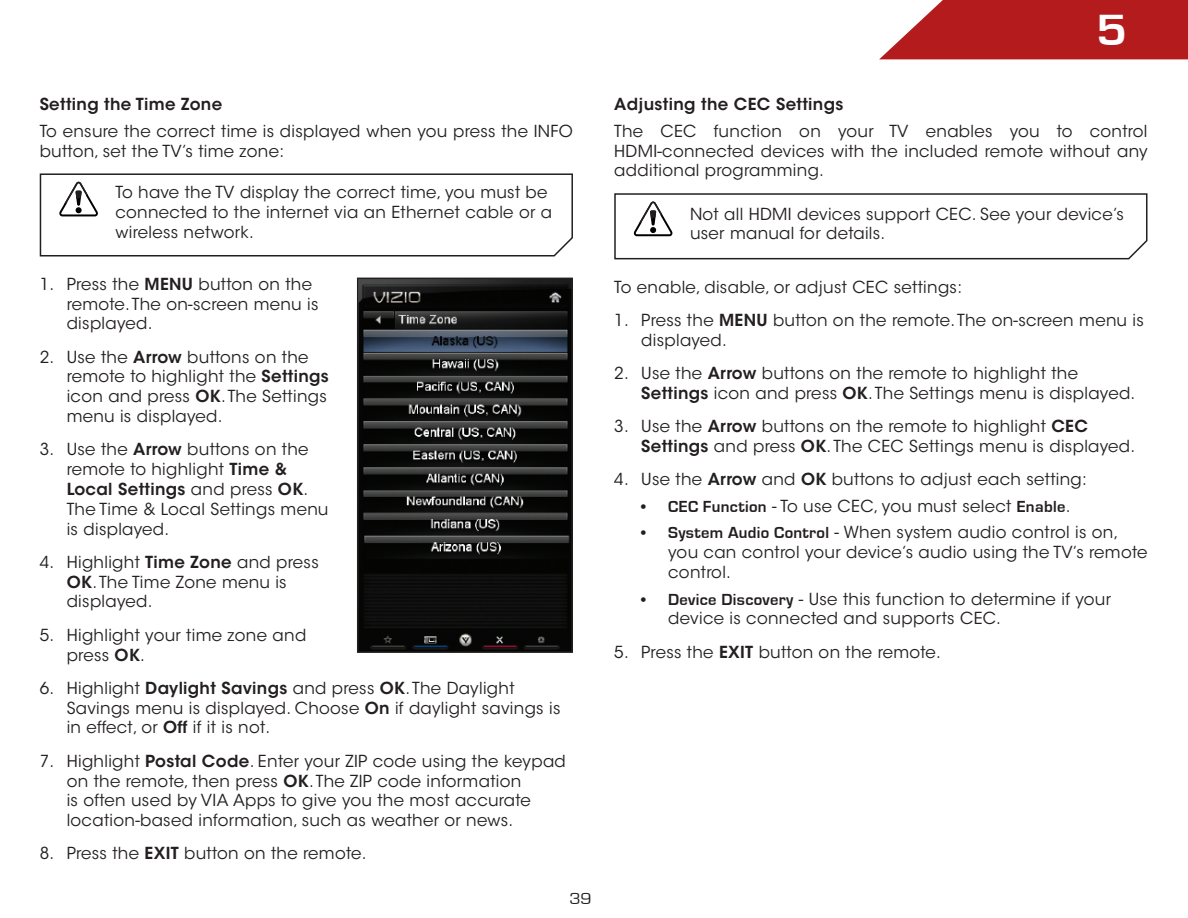
<style>
.page{position:relative;width:1188px;height:918px;background:#fff}
.page>*{position:absolute;margin:0;border:0;box-sizing:border-box;transform-origin:0 0}
.t1{font:700 45px "Eurostile";color:#fff;scale:1.1 1}
.t2{font:16.5px/19.8px "ITC Avant Garde Std";letter-spacing:.02em;color:#231f20}
.t3{font:600 16.5px "ITC Avant Garde Std";letter-spacing:.02em;color:#231f20}
.t4{font:16.5px "Eurostile";color:#231f20;scale:1.1 1}
.s1{font-weight:600}
.s2{font-family:"Eurostile";font-weight:700}
</style>
<div class="page">
<svg style="left:879px;top:0;width:309px;height:59px;background:#bb3233"></svg>
<svg style="left:39px;top:173px;width:534px;height:84px"></svg>
<svg style="left:59px;top:179px;width:40px;height:40px"></svg>
<img style="left:360px;top:281px;width:210px;height:369px">
<div style="left:357px;top:278px;width:216px;height:375px;border:2px solid #231f20"></div>
<svg style="left:614px;top:193px;width:534px;height:67px"></svg>
<p class="t3" style="left:40px;top:94px;width:184px">Setting the Time Zone</p>
<p class="t2" style="left:40px;top:121px;width:535px">To ensure the correct time is displayed when you press the INFO button, set the TV’s time zone:</p>
<p class="t2" style="left:115px;top:183px;width:438px">To have the TV display the correct time, you must be connected to the internet via an Ethernet cable or a wireless network.</p>
<p class="t2" style="left:67px;top:274px;width:253px;text-indent:-27px">1. Press the <span class="s1">MENU</span> button on the remote. The on-screen menu is displayed.</p>
<p class="t2" style="left:67px;top:347px;width:264px;text-indent:-27px">2. Use the <span class="s1">Arrow</span> buttons on the remote to highlight the <span class="s1">Settings </span>icon and press <span class="s1">OK</span>. The Settings menu is displayed.</p>
<p class="t2" style="left:67px;top:440px;width:263px;text-indent:-27px">3. Use the <span class="s1">Arrow</span> buttons on the remote to highlight <span class="s1">Time &amp;<br>Local Settings</span> and press <span class="s1">OK</span>.<br>The Time &amp; Local Settings menu is displayed.</p>
<p class="t2" style="left:67px;top:552px;width:254px;text-indent:-27px">4. Highlight <span class="s1">Time Zone</span> and press<br><span class="s1">OK</span>. The Time Zone menu is displayed.</p>
<p class="t2" style="left:67px;top:625px;width:241px;text-indent:-27px">5. Highlight your time zone and press <span class="s1">OK</span>.</p>
<p class="t2" style="left:67px;top:678px;width:495px;text-indent:-27px">6. Highlight <span class="s1">Daylight Savings</span> and press <span class="s1">OK</span>. The Daylight<br>Savings menu is displayed. Choose <span class="s1">On</span> if daylight savings is in effect, or <span class="s1">Off</span> if it is not.</p>
<p class="t2" style="left:67px;top:751px;width:501px;text-indent:-27px">7. Highlight <span class="s1">Postal Code</span>. Enter your ZIP code using the keypad on the remote, then press <span class="s1">OK</span>. The ZIP code information<br>is often used by VIA Apps to give you the most accurate location-based information, such as weather or news.</p>
<p class="t2" style="left:40px;top:844px;width:328px">8. Press the <span class="s1">EXIT</span> button on the remote.</p>
<p class="t4" style="left:569px;top:890px;width:22px">39</p>
<h1 class="t1" style="left:1096px;top:5px;width:30px">5</h1>
<p class="t3" style="left:614px;top:94px;width:231px">Adjusting the CEC Settings</p>
<p class="t2" style="left:614px;top:121px;width:535px;text-align:justify">The CEC function on your TV enables you to control HDMI-connected devices with the included remote without any additional programming.</p>
<p class="t2" style="left:690px;top:204px;width:435px">Not all HDMI devices support CEC. See your device’s user manual for details.</p>
<p class="t2" style="left:614px;top:277px;width:349px">To enable, disable, or adjust CEC settings:</p>
<p class="t2" style="left:641px;top:310px;width:504px;text-indent:-27px">1. Press the <span class="s1">MENU</span> button on the remote. The on-screen menu is displayed.</p>
<p class="t2" style="left:641px;top:363px;width:496px;text-indent:-27px">2. Use the <span class="s1">Arrow</span> buttons on the remote to highlight the<br><span class="s1">Settings</span> icon and press <span class="s1">OK</span>. The Settings menu is displayed.</p>
<p class="t2" style="left:641px;top:417px;width:495px;text-indent:-27px">3. Use the <span class="s1">Arrow</span> buttons on the remote to highlight <span class="s1">CEC<br>Settings</span> and press <span class="s1">OK</span>. The CEC Settings menu is displayed.</p>
<p class="t2" style="left:614px;top:470px;width:474px">4. Use the <span class="s1">Arrow</span> and <span class="s1">OK</span> buttons to adjust each setting:</p>
<p class="t2" style="left:641px;top:496px;width:431px"><span class="s2">• CEC Function</span> - To use CEC, you must select <span class="s2">Enable</span>.</p>
<p class="t2" style="left:668px;top:523px;width:481px;text-indent:-27px"><span class="s2">• System Audio Control</span> - When system audio control is on, you can control your device’s audio using the TV’s remote control.</p>
<p class="t2" style="left:668px;top:589px;width:444px;text-indent:-27px"><span class="s2">• Device Discovery</span> - Use this function to determine if your device is connected and supports CEC.</p>
<p class="t2" style="left:614px;top:642px;width:328px">5. Press the <span class="s1">EXIT</span> button on the remote.</p>
</div>
